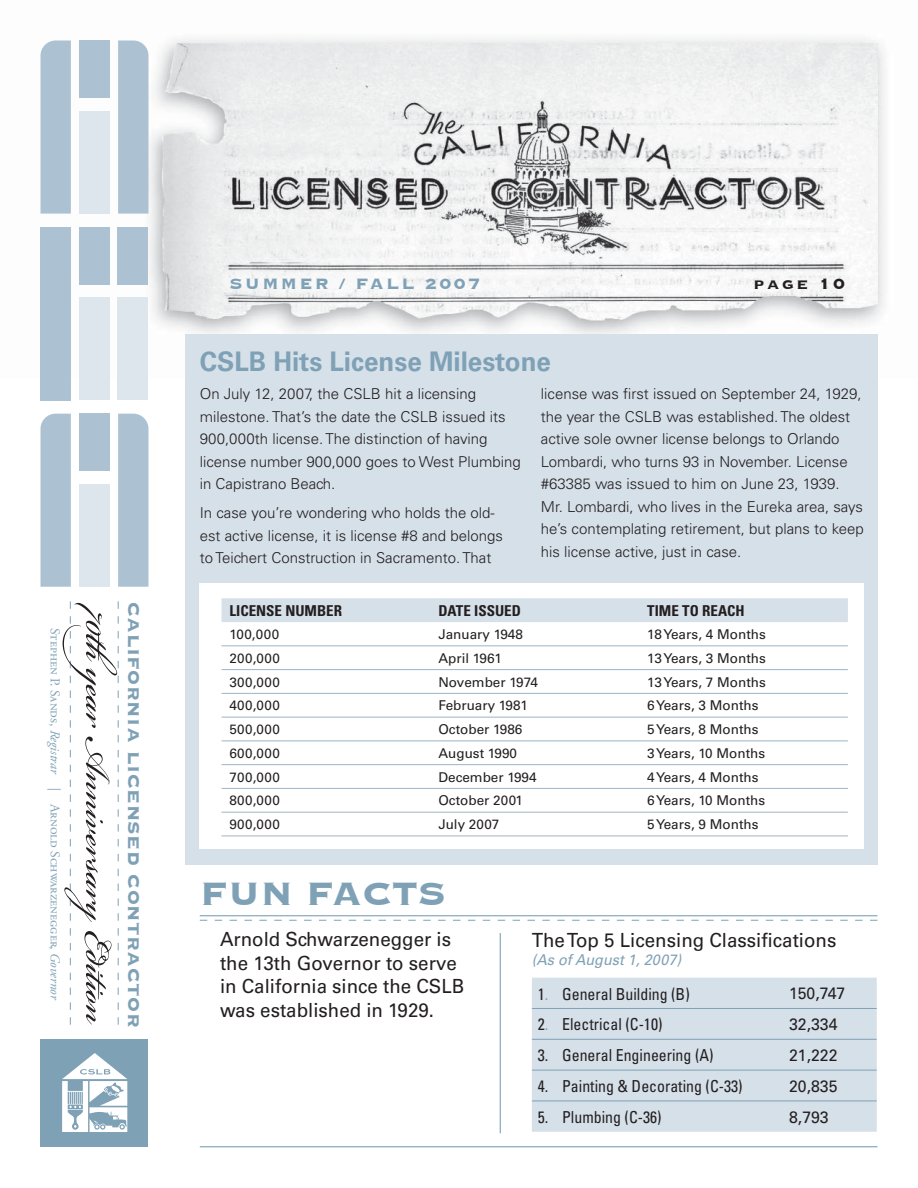
<style>
.page{position:relative;width:918px;height:1188px;background:#fff}
.page>*{position:absolute;margin:0;border:0;box-sizing:border-box;transform-origin:0 0}
.t1{font:700 42px "Copperplate";color:#7fa1b6}
.t2{font:700 27px "Univers";color:#7fa1b6;scale:.96 1}
.t3{font:700 24.3px "Copperplate";letter-spacing:.02em;color:#7fa1b6}
.t4{font:19.5px/23.4px "Univers";color:#231f20;scale:.96 1}
.t5{font:700 19.5px "Copperplate";letter-spacing:.12em;color:#7fa1b6}
.t6{font:700 19.5px "Copperplate";letter-spacing:.12em;color:#231f20}
.t7{font:condensed 16.5px "Univers";color:#231f20;scale:.96 1}
.t8{font:16.5px "Univers";color:#231f20;scale:.96 1}
.t9{font:300 15px/22.5px "Univers";color:#231f20}
.t10{font:700 condensed 15px "Univers";color:#231f20}
.t11{font:italic 15px "Univers";color:#7fa1b6;scale:.96 1}
.t12{font:13.5px "Univers";color:#231f20}
.t13{font:13.5px "Adobe Garamond Pro";color:#7fa1b6}
.s1{font-style:italic}
.s2{color:#7fa1b6}
</style>
<div class="page">
<img style="left:40px;top:39px;width:845px;height:340px">
<div style="left:118px;top:40px;width:30px;height:174px;background:#acc2d2"></div>
<svg style="left:40px;top:40px;width:31px;height:174px;background:#aec4d3"></svg>
<div style="left:79px;top:41px;width:31px;height:57px;background:#acc2d2"></div>
<div style="left:79px;top:111px;width:31px;height:103px;background:#dde6ed"></div>
<div style="left:118px;top:414px;width:30px;height:173px;background:#acc2d2"></div>
<svg style="left:40px;top:414px;width:31px;height:173px;background:#aec3d3"></svg>
<div style="left:79px;top:414px;width:31px;height:57px;background:#acc2d2"></div>
<div style="left:79px;top:484px;width:31px;height:103px;background:#dde6ed"></div>
<div style="left:41px;top:227px;width:30px;height:173px;background:#acc2d2"></div>
<div style="left:79px;top:227px;width:31px;height:57px;background:#acc2d2"></div>
<div style="left:118px;top:227px;width:30px;height:57px;background:#acc2d2"></div>
<div style="left:79px;top:297px;width:31px;height:103px;background:#dde6ed"></div>
<div style="left:118px;top:297px;width:30px;height:103px;background:#dde6ed"></div>
<div style="left:40px;top:1040px;width:108px;height:108px;background:#7fa1b6"></div>
<svg style="left:62px;top:1053px;width:65px;height:79px"></svg>
<svg style="left:63px;top:601px;width:56px;height:424px"></svg>
<div style="left:185px;top:335px;width:693px;height:530px;background:#d6e0e9"></div>
<div style="left:200px;top:583px;width:664px;height:266px;background:#fff"></div>
<div style="left:222px;top:598px;width:626px;height:24px;background:#d6e0e9"></div>
<hr style="left:222px;top:645px;width:626px;height:1px;background:#9bb5c7">
<hr style="left:222px;top:669px;width:626px;height:1px;background:#9bb5c7">
<hr style="left:222px;top:693px;width:626px;height:1px;background:#9bb5c7">
<hr style="left:222px;top:717px;width:626px;height:1px;background:#9bb5c7">
<hr style="left:222px;top:741px;width:626px;height:1px;background:#9bb5c7">
<hr style="left:222px;top:764px;width:626px;height:1px;background:#9bb5c7">
<hr style="left:222px;top:788px;width:626px;height:1px;background:#9bb5c7">
<hr style="left:222px;top:812px;width:626px;height:1px;background:#9bb5c7">
<hr style="left:222px;top:836px;width:417px;height:1px;background:#9bb5c7">
<hr style="left:639px;top:836px;width:209px;height:1px;background:#9bb5c7">
<div style="left:532px;top:978px;width:345px;height:154px;background:#d6e0e9"></div>
<hr style="left:532px;top:1008px;width:345px;height:1px;background:#7fa1b6">
<hr style="left:532px;top:1039px;width:345px;height:1px;background:#7fa1b6">
<hr style="left:532px;top:1070px;width:345px;height:1px;background:#7fa1b6">
<hr style="left:532px;top:1101px;width:251px;height:1px;background:#7fa1b6">
<hr style="left:783px;top:1101px;width:94px;height:1px;background:#7fa1b6">
<hr style="left:200px;top:915px;width:678px;height:1px;background:#7fa1b6">
<svg style="left:200px;top:920px;width:678px;height:1px"></svg>
<hr style="left:500px;top:933px;width:1px;height:200px;background:#7fa1b6">
<hr style="left:200px;top:1146px;width:678px;height:1px;background:#7fa1b6">
<p class="t13" style="left:61px;top:628px;width:374px;rotate:90deg">Stephen P. Sands, <span class="s1">Registrar |</span> Arnold Schwarzenegger, <span class="s1">Governor</span></p>
<h3 class="t3" style="left:147px;top:602px;width:427px;rotate:90deg">california licensed contractor</h3>
<h3 class="t5" style="left:230px;top:275px;width:252px">SUMMER / FALL 2007</h3>
<h3 class="t6" style="left:754px;top:275px;width:93px">page 10</h3>
<h2 class="t2" style="left:200px;top:352px;width:367px">CSLB Hits License Milestone</h2>
<p class="t9" style="left:200px;top:384px;width:322px">On July 12, 2007, the CSLB hit a licensing milestone. That’s the date the CSLB issued its 900,000th license. The distinction of having license number 900,000 goes to West Plumbing in Capistrano Beach.</p>
<p class="t9" style="left:200px;top:503px;width:305px">In case you’re wondering who holds the old&shy;est active license, it is license #8 and belongs to Teichert Construction in Sacramento. That</p>
<p class="t9" style="left:541px;top:384px;width:325px">license was first issued on September 24, 1929, the year the CSLB was established. The oldest active sole owner license belongs to Orlando Lombardi, who turns 93 in November. License #63385 was issued to him on June 23, 1939.<br>Mr. Lombardi, who lives in the Eureka area, says he’s contemplating retirement, but plans to keep his license active, just in case.</p>
<p class="t10" style="left:230px;top:605px;width:114px">LICENSE NUMBER</p>
<p class="t10" style="left:438px;top:605px;width:84px">DATE ISSUED</p>
<p class="t10" style="left:647px;top:605px;width:99px">TIME TO REACH</p>
<p class="t12" style="left:230px;top:629px;width:51px">100,000</p>
<p class="t12" style="left:438px;top:629px;width:86px">January 1948</p>
<p class="t12" style="left:647px;top:629px;width:120px">18 Years, 4 Months</p>
<p class="t12" style="left:230px;top:653px;width:52px">200,000</p>
<p class="t12" style="left:438px;top:653px;width:65px">April 1961</p>
<p class="t12" style="left:647px;top:653px;width:120px">13 Years, 3 Months</p>
<p class="t12" style="left:230px;top:677px;width:52px">300,000</p>
<p class="t12" style="left:438px;top:677px;width:101px">November 1974</p>
<p class="t12" style="left:647px;top:677px;width:120px">13 Years, 7 Months</p>
<p class="t12" style="left:230px;top:701px;width:52px">400,000</p>
<p class="t12" style="left:438px;top:701px;width:91px">February 1981</p>
<p class="t12" style="left:647px;top:701px;width:113px">6 Years, 3 Months</p>
<p class="t12" style="left:230px;top:724px;width:52px">500,000</p>
<p class="t12" style="left:438px;top:724px;width:85px">October 1986</p>
<p class="t12" style="left:647px;top:724px;width:113px">5 Years, 8 Months</p>
<p class="t12" style="left:230px;top:748px;width:52px">600,000</p>
<p class="t12" style="left:438px;top:748px;width:80px">August 1990</p>
<p class="t12" style="left:647px;top:748px;width:120px">3 Years, 10 Months</p>
<p class="t12" style="left:230px;top:772px;width:52px">700,000</p>
<p class="t12" style="left:438px;top:772px;width:100px">December 1994</p>
<p class="t12" style="left:647px;top:772px;width:113px">4 Years, 4 Months</p>
<p class="t12" style="left:230px;top:796px;width:52px">800,000</p>
<p class="t12" style="left:438px;top:796px;width:86px">October 2001</p>
<p class="t12" style="left:647px;top:796px;width:120px">6 Years, 10 Months</p>
<p class="t12" style="left:230px;top:819px;width:52px">900,000</p>
<p class="t12" style="left:438px;top:819px;width:63px">July 2007</p>
<p class="t12" style="left:647px;top:819px;width:113px">5 Years, 9 Months</p>
<h1 class="t1" style="left:200px;top:873px;width:248px">FUN FACTS</h1>
<h3 class="t4" style="left:220px;top:929px;width:256px">Arnold Schwarzenegger is the 13th Governor to serve in California since the CSLB was established in 1929.</h3>
<h3 class="t4" style="left:532px;top:930px;width:319px">The Top 5 Licensing Classifications</h3>
<p class="t11" style="left:532px;top:954px;width:157px">(As of August 1, 2007)</p>
<p class="t7" style="left:538px;top:988px;width:160px">1<span class="s2">.</span> General Building (B)</p>
<p class="t8" style="left:789px;top:987px;width:60px">150,747</p>
<p class="t7" style="left:538px;top:1019px;width:131px">2<span class="s2">.</span> Electrical (C-10)</p>
<p class="t8" style="left:789px;top:1018px;width:52px">32,334</p>
<p class="t7" style="left:538px;top:1049px;width:184px">3. General Engineering (A)</p>
<p class="t8" style="left:789px;top:1049px;width:52px">21,222</p>
<p class="t7" style="left:538px;top:1080px;width:215px">4. Painting &amp; Decorating (C-33)</p>
<p class="t8" style="left:789px;top:1080px;width:52px">20,835</p>
<p class="t7" style="left:538px;top:1111px;width:130px">5. Plumbing (C-36)</p>
<p class="t8" style="left:789px;top:1111px;width:43px">8,793</p>
</div>
